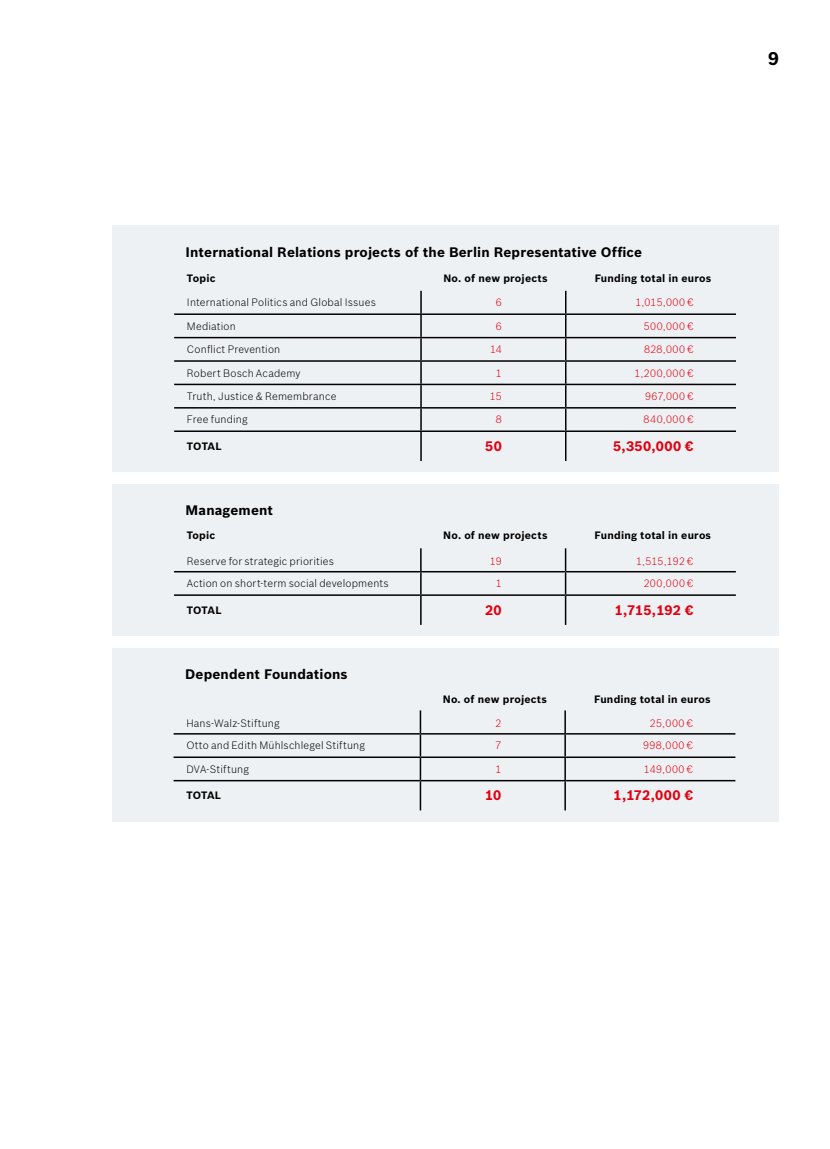
<style>
.page{position:relative;width:830px;height:1149px;background:#fff}
.page>*{position:absolute;margin:0;border:0;box-sizing:border-box;transform-origin:0 0}
.t1{font:700 18px "Bosch Sans";color:#000}
.t2{font:700 13.5px "Bosch Sans";letter-spacing:.01em;color:#000}
.t3{font:700 13.5px "Bosch Sans";letter-spacing:.025em;color:#e3000f}
.t4{font:300 10.5px "Bosch Sans";letter-spacing:.015em;color:#000}
.t5{font:700 10.5px "Bosch Sans";letter-spacing:.02em;color:#000}
.t6{font:300 10.5px "Bosch Sans";letter-spacing:.06em;color:#e3000f}
</style>
<div class="page">
<div style="left:112px;top:225px;width:666px;height:247px;background:#eef1f4"></div>
<div style="left:112px;top:647px;width:666px;height:174px;background:#eef1f4"></div>
<div style="left:112px;top:484px;width:666px;height:151px;background:#eef1f4"></div>
<hr style="left:564px;top:291px;width:2px;height:22px;background:#000">
<hr style="left:174px;top:313px;width:247px;height:2px;background:#000">
<hr style="left:421px;top:313px;width:144px;height:2px;background:#000">
<hr style="left:565px;top:313px;width:170px;height:2px;background:#000">
<hr style="left:564px;top:315px;width:2px;height:22px;background:#000">
<hr style="left:174px;top:337px;width:247px;height:1px;background:#000">
<hr style="left:421px;top:337px;width:144px;height:1px;background:#000">
<hr style="left:565px;top:337px;width:170px;height:1px;background:#000">
<hr style="left:564px;top:338px;width:2px;height:22px;background:#000">
<hr style="left:174px;top:360px;width:247px;height:1px;background:#000">
<hr style="left:421px;top:360px;width:144px;height:1px;background:#000">
<hr style="left:565px;top:360px;width:170px;height:1px;background:#000">
<hr style="left:564px;top:361px;width:2px;height:22px;background:#000">
<hr style="left:174px;top:383px;width:247px;height:2px;background:#000">
<hr style="left:421px;top:383px;width:144px;height:2px;background:#000">
<hr style="left:565px;top:383px;width:170px;height:2px;background:#000">
<hr style="left:564px;top:385px;width:2px;height:22px;background:#000">
<hr style="left:174px;top:407px;width:247px;height:1px;background:#000">
<hr style="left:421px;top:407px;width:144px;height:1px;background:#000">
<hr style="left:565px;top:407px;width:170px;height:1px;background:#000">
<hr style="left:564px;top:408px;width:2px;height:22px;background:#000">
<svg style="left:420px;top:291px;width:1px;height:170px"></svg>
<hr style="left:564px;top:432px;width:2px;height:29px;background:#000">
<hr style="left:174px;top:430px;width:247px;height:2px;background:#000">
<hr style="left:421px;top:430px;width:144px;height:2px;background:#000">
<hr style="left:565px;top:430px;width:170px;height:2px;background:#000">
<hr style="left:419px;top:710px;width:2px;height:22px;background:#000">
<hr style="left:173px;top:732px;width:247px;height:2px;background:#000">
<hr style="left:420px;top:732px;width:145px;height:2px;background:#000">
<hr style="left:419px;top:734px;width:2px;height:22px;background:#000">
<hr style="left:565px;top:732px;width:170px;height:2px;background:#000">
<hr style="left:173px;top:756px;width:247px;height:1px;background:#000">
<hr style="left:420px;top:756px;width:145px;height:1px;background:#000">
<hr style="left:419px;top:757px;width:2px;height:22px;background:#000">
<hr style="left:565px;top:756px;width:170px;height:1px;background:#000">
<hr style="left:419px;top:781px;width:2px;height:29px;background:#000">
<svg style="left:564px;top:710px;width:1px;height:100px"></svg>
<hr style="left:173px;top:779px;width:247px;height:2px;background:#000">
<hr style="left:420px;top:779px;width:145px;height:2px;background:#000">
<hr style="left:565px;top:779px;width:170px;height:2px;background:#000">
<hr style="left:564px;top:548px;width:2px;height:23px;background:#000">
<hr style="left:174px;top:571px;width:246px;height:1px;background:#000">
<hr style="left:420px;top:571px;width:145px;height:1px;background:#000">
<hr style="left:565px;top:571px;width:170px;height:1px;background:#000">
<hr style="left:564px;top:572px;width:2px;height:22px;background:#000">
<svg style="left:420px;top:548px;width:1px;height:76px"></svg>
<hr style="left:564px;top:595px;width:2px;height:29px;background:#000">
<hr style="left:174px;top:594px;width:246px;height:1px;background:#000">
<hr style="left:420px;top:594px;width:145px;height:1px;background:#000">
<hr style="left:565px;top:594px;width:170px;height:1px;background:#000">
<h1 class="t1" style="left:767px;top:47px;width:12px">9</h1>
<p class="t2" style="left:185px;top:243px;width:458px">International Relations projects of the Berlin Representative Office</p>
<p class="t5" style="left:187px;top:271px;width:30px">Topic</p>
<p class="t5" style="left:443px;top:271px;width:106px">No. of new projects</p>
<p class="t5" style="left:594px;top:271px;width:118px">Funding total in euros</p>
<p class="t4" style="left:187px;top:296px;width:190px">International Politics and Global Issues</p>
<p class="t6" style="left:495px;top:296px;width:7px">6</p>
<p class="t6" style="left:635px;top:296px;width:60px">1,015,000 €</p>
<p class="t4" style="left:187px;top:319px;width:50px">Mediation</p>
<p class="t6" style="left:495px;top:319px;width:7px">6</p>
<p class="t6" style="left:643px;top:319px;width:51px">500,000 €</p>
<p class="t4" style="left:187px;top:343px;width:95px">Conflict Prevention</p>
<p class="t6" style="left:490px;top:343px;width:13px">14</p>
<p class="t6" style="left:643px;top:343px;width:51px">828,000 €</p>
<p class="t4" style="left:187px;top:366px;width:115px">Robert Bosch Academy</p>
<p class="t6" style="left:495px;top:366px;width:7px">1</p>
<p class="t6" style="left:634px;top:366px;width:60px">1,200,000 €</p>
<p class="t4" style="left:187px;top:389px;width:151px">Truth, Justice &amp; Remembrance</p>
<p class="t6" style="left:489px;top:389px;width:13px">15</p>
<p class="t6" style="left:644px;top:389px;width:50px">967,000 €</p>
<p class="t4" style="left:187px;top:413px;width:62px">Free funding</p>
<p class="t6" style="left:495px;top:413px;width:7px">8</p>
<p class="t6" style="left:643px;top:413px;width:51px">840,000 €</p>
<p class="t5" style="left:187px;top:439px;width:36px">TOTAL</p>
<p class="t3" style="left:485px;top:437px;width:18px">50</p>
<p class="t3" style="left:612px;top:437px;width:82px">5,350,000 €</p>
<p class="t2" style="left:185px;top:502px;width:89px">Management</p>
<p class="t5" style="left:187px;top:529px;width:30px">Topic</p>
<p class="t5" style="left:443px;top:529px;width:106px">No. of new projects</p>
<p class="t5" style="left:594px;top:529px;width:118px">Funding total in euros</p>
<p class="t4" style="left:187px;top:554px;width:149px">Reserve for strategic priorities</p>
<p class="t6" style="left:489px;top:554px;width:13px">19</p>
<p class="t6" style="left:636px;top:554px;width:58px">1,515,192 €</p>
<p class="t4" style="left:187px;top:577px;width:203px">Action on short-term social developments</p>
<p class="t6" style="left:495px;top:577px;width:7px">1</p>
<p class="t6" style="left:643px;top:577px;width:51px">200,000 €</p>
<p class="t5" style="left:187px;top:603px;width:36px">TOTAL</p>
<p class="t3" style="left:485px;top:601px;width:18px">20</p>
<p class="t3" style="left:614px;top:601px;width:80px">1,715,192 €</p>
<p class="t2" style="left:185px;top:665px;width:164px">Dependent Foundations</p>
<p class="t5" style="left:442px;top:692px;width:106px">No. of new projects</p>
<p class="t5" style="left:594px;top:692px;width:118px">Funding total in euros</p>
<p class="t4" style="left:186px;top:716px;width:95px">Hans-Walz-Stiftung</p>
<p class="t6" style="left:495px;top:716px;width:7px">2</p>
<p class="t6" style="left:649px;top:716px;width:44px">25,000 €</p>
<p class="t4" style="left:186px;top:739px;width:180px">Otto and Edith Mühlschlegel Stiftung</p>
<p class="t6" style="left:495px;top:739px;width:7px">7</p>
<p class="t6" style="left:642px;top:739px;width:51px">998,000 €</p>
<p class="t4" style="left:186px;top:762px;width:64px">DVA-Stiftung</p>
<p class="t6" style="left:495px;top:762px;width:7px">1</p>
<p class="t6" style="left:643px;top:762px;width:50px">149,000 €</p>
<p class="t5" style="left:186px;top:788px;width:36px">TOTAL</p>
<p class="t3" style="left:485px;top:786px;width:18px">10</p>
<p class="t3" style="left:613px;top:786px;width:81px">1,172,000 €</p>
</div>
